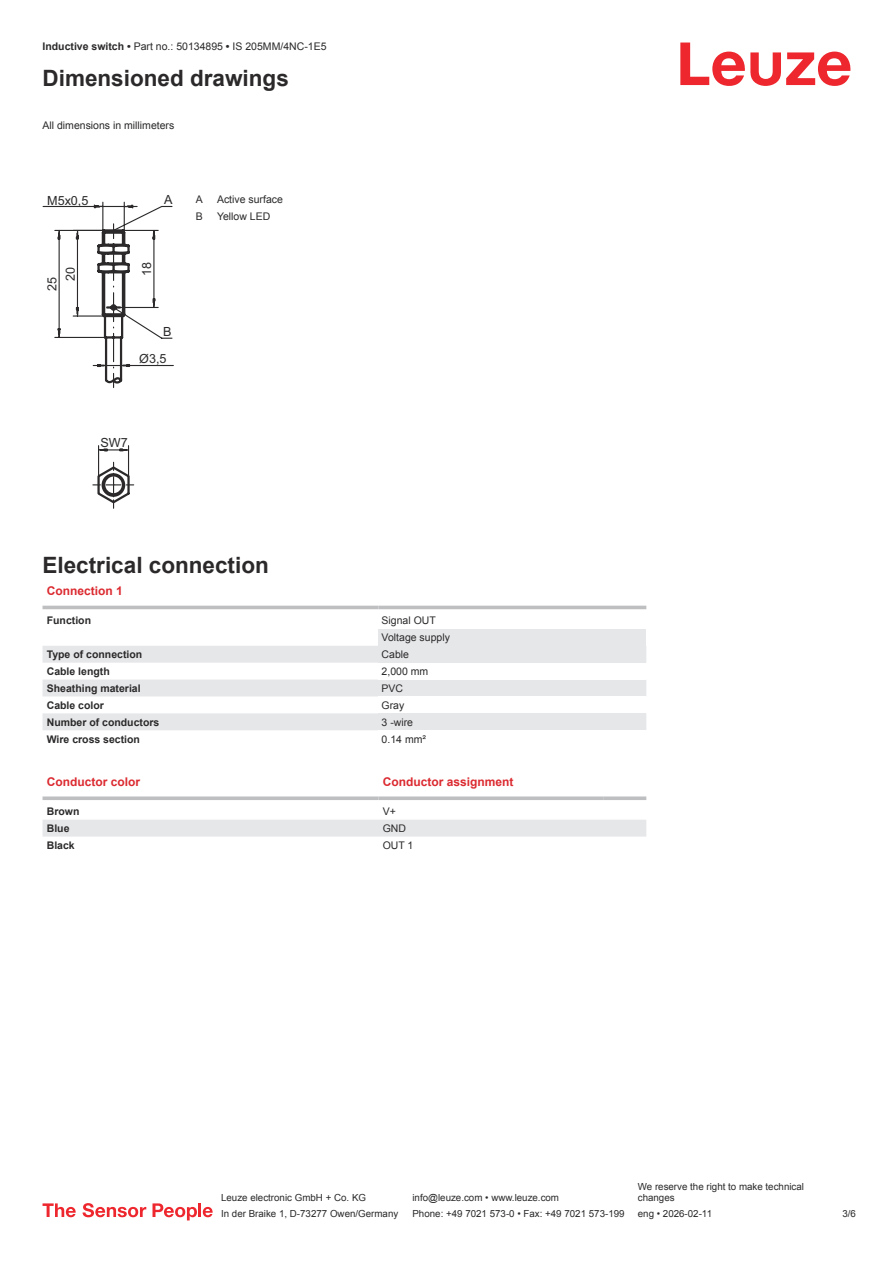
<style>
.page{position:relative;width:893px;height:1263px;background:#fff}
.page>*{position:absolute;margin:0;border:0;box-sizing:border-box;transform-origin:0 0}
.t1{font:700 22.5px "Arial";color:#2b292a}
.t2{font:12.6px/18.1px "Arial";color:#2b292a}
.t3{font:700 12px "Arial";color:#db2a30}
.t4{font:10.5px/17px "Arial";color:#2b292a}
.t5{font:700 10.5px "Arial";color:#2b292a}
.t6{font:9.75px/11.7px "Arial";color:#2b292a}
.s1{font-weight:700}
</style>
<div class="page">
<svg style="left:680px;top:43px;width:170px;height:43px"></svg>
<svg style="left:43px;top:605px;width:603px;height:5px"></svg>
<svg style="left:43px;top:646px;width:335px;height:84px;fill:#e6e7e9"></svg>
<hr style="left:43px;top:606px;width:335px;height:3px;background:#bdbfc1">
<hr style="left:378px;top:606px;width:268px;height:3px;background:#bdbfc1">
<div style="left:378px;top:629px;width:268px;height:17px;background:#e6e7e9"></div>
<div style="left:378px;top:646px;width:268px;height:17px;background:#e6e7e9"></div>
<div style="left:378px;top:679px;width:268px;height:17px;background:#e6e7e9"></div>
<div style="left:378px;top:713px;width:268px;height:17px;background:#e6e7e9"></div>
<svg style="left:43px;top:836px;width:603px;height:1px"></svg>
<div style="left:43px;top:820px;width:603px;height:16px;background:#e6e7e9"></div>
<svg style="left:43px;top:796px;width:335px;height:4px"></svg>
<svg style="left:378px;top:796px;width:226px;height:4px"></svg>
<svg style="left:604px;top:796px;width:42px;height:4px"></svg>
<svg style="left:43px;top:1203px;width:33px;height:14px"></svg>
<svg style="left:83px;top:1203px;width:63px;height:14px"></svg>
<svg style="left:153px;top:1203px;width:44px;height:17px"></svg>
<hr style="left:198px;top:1203px;width:3px;height:14px;background:#ed272d">
<svg style="left:203px;top:1207px;width:10px;height:10px"></svg>
<svg style="left:43px;top:201px;width:131px;height:308px"></svg>
<p class="t4" style="left:43px;top:39px;width:285px"><span class="s1">Inductive switch •</span> Part no.: 50134895 <span class="s1">•</span> IS 205MM/4NC-1E5</p>
<h1 class="t1" style="left:43px;top:69px;width:248px">Dimensioned drawings</h1>
<p class="t4" style="left:43px;top:117px;width:133px">All dimensions in millimeters</p>
<p class="t2" style="left:47px;top:192px;width:43px">M5x0,5</p>
<p class="t2" style="left:164px;top:191px;width:10px">A</p>
<p class="t2" style="left:44px;top:281px;width:16px;text-indent:-10px;rotate:-90deg">25<br>20</p>
<p class="t2" style="left:138px;top:276px;width:16px;rotate:-90deg">18</p>
<p class="t2" style="left:163px;top:323px;width:10px">B</p>
<p class="t2" style="left:139px;top:350px;width:29px">Ø3,5</p>
<p class="t4" style="left:196px;top:192px;width:9px">A</p>
<p class="t4" style="left:217px;top:192px;width:67px">Active surface</p>
<p class="t4" style="left:196px;top:209px;width:9px">B</p>
<p class="t4" style="left:217px;top:209px;width:55px">Yellow LED</p>
<p class="t2" style="left:100px;top:434px;width:29px">SW7</p>
<h1 class="t1" style="left:43px;top:556px;width:228px">Electrical connection</h1>
<p class="t3" style="left:47px;top:586px;width:78px">Connection 1</p>
<p class="t5" style="left:47px;top:616px;width:46px">Function</p>
<p class="t4" style="left:382px;top:613px;width:70px">Signal OUT<br>Voltage supply</p>
<p class="t5" style="left:47px;top:650px;width:97px">Type of connection</p>
<p class="t4" style="left:382px;top:647px;width:29px">Cable</p>
<p class="t5" style="left:47px;top:667px;width:65px">Cable length</p>
<p class="t4" style="left:382px;top:664px;width:48px">2,000 mm</p>
<p class="t5" style="left:47px;top:684px;width:95px">Sheathing material</p>
<p class="t4" style="left:382px;top:680px;width:23px">PVC</p>
<p class="t5" style="left:47px;top:701px;width:59px">Cable color</p>
<p class="t4" style="left:382px;top:697px;width:24px">Gray</p>
<p class="t5" style="left:47px;top:718px;width:114px">Number of conductors</p>
<p class="t4" style="left:382px;top:714px;width:33px">3 -wire</p>
<p class="t5" style="left:47px;top:735px;width:95px">Wire cross section</p>
<p class="t4" style="left:382px;top:731px;width:46px">0.14 mm²</p>
<p class="t3" style="left:47px;top:777px;width:95px">Conductor color</p>
<p class="t3" style="left:383px;top:777px;width:132px">Conductor assignment</p>
<p class="t5" style="left:47px;top:807px;width:34px">Brown</p>
<p class="t4" style="left:383px;top:804px;width:15px">V+</p>
<p class="t5" style="left:47px;top:824px;width:24px">Blue</p>
<p class="t4" style="left:383px;top:821px;width:25px">GND</p>
<p class="t5" style="left:47px;top:841px;width:30px">Black</p>
<p class="t4" style="left:383px;top:837px;width:32px">OUT 1</p>
<p class="t6" style="left:221px;top:1193px;width:146px">Leuze electronic GmbH + Co. KG</p>
<p class="t6" style="left:412px;top:1193px;width:148px">info@leuze.com • www.leuze.com</p>
<p class="t6" style="left:638px;top:1181px;width:168px">We reserve the right to make technical changes</p>
<p class="t6" style="left:221px;top:1208px;width:179px">In der Braike 1, D-73277 Owen/Germany</p>
<p class="t6" style="left:412px;top:1208px;width:214px">Phone: +49 7021 573-0 • Fax: +49 7021 573-199</p>
<p class="t6" style="left:638px;top:1208px;width:76px">eng • 2026-02-11</p>
<p class="t6" style="left:842px;top:1209px;width:15px">3 /6</p>
</div>
